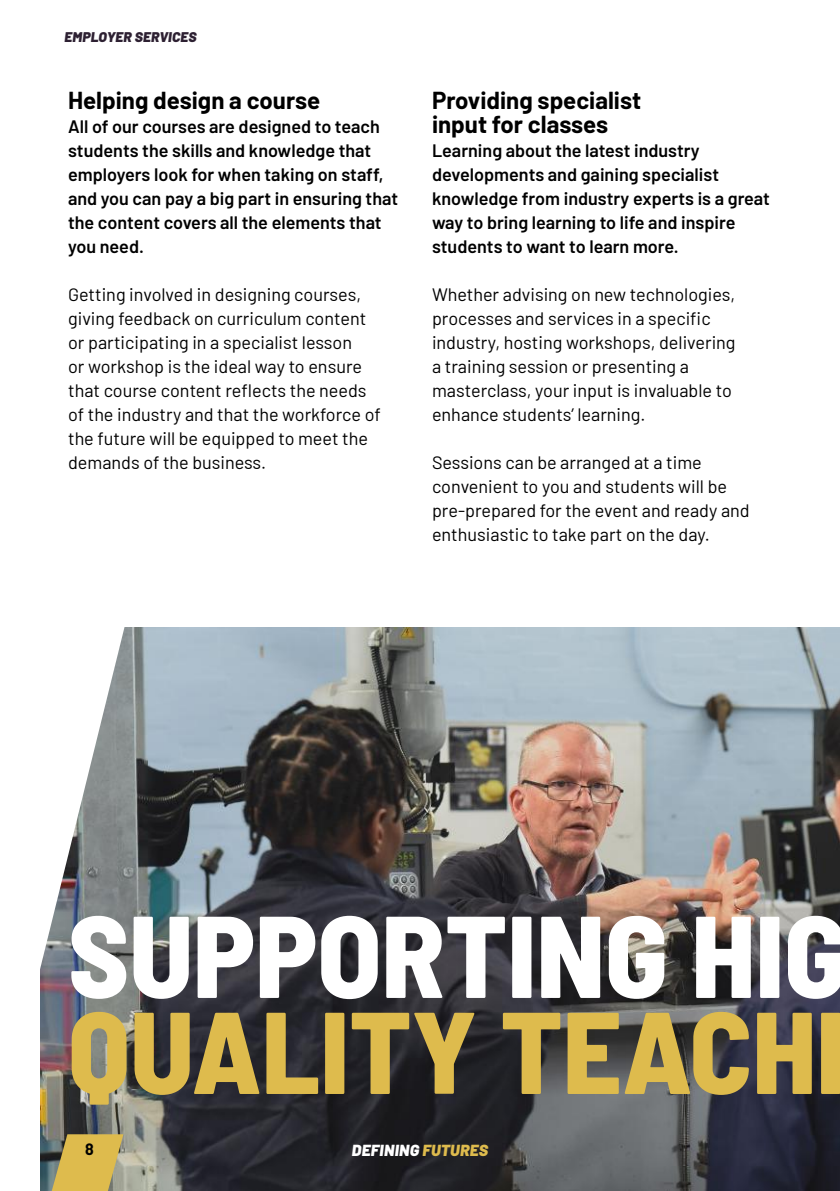
<style>
.page{position:relative;width:840px;height:1191px;background:#fff}
.page>*{position:absolute;margin:0;border:0;box-sizing:border-box;transform-origin:0 0}
.t1{font:800 semi-condensed 116px "Barlow";color:#fff}
.t2{font:800 semi-condensed 116px "Barlow";color:#debb4d}
.t3{font:700 24px/24px "Barlow";color:#000}
.t4{font:18px/24px "Barlow";color:#000}
.t5{font:600 18px/24px "Barlow";color:#000}
.t6{font:italic 900 16px "Barlow";letter-spacing:.015em;color:#fff}
.t7{font:700 16px "Barlow";color:#000}
.t8{font:italic 900 14px "Barlow";letter-spacing:.015em;color:#2d2032}
.s1{color:#debb4d}
</style>
<div class="page">
<img style="left:40px;top:627px;width:799px;height:564px">
<svg style="left:52px;top:1134px;width:71px;height:57px;background:#c9ae56"></svg>
<svg style="left:40px;top:627px;width:93px;height:490px"></svg>
<p class="t8" style="left:64px;top:27px;width:134px">EMPLOYER SERVICES</p>
<h2 class="t3" style="left:68px;top:87px;width:253px">Helping design a course</h2>
<p class="t5" style="left:68px;top:113px;width:331px">All of our courses are designed to teach students the skills and knowledge that employers look for when taking on staff, and you can pay a big part in ensuring that the content covers all the elements that you need.</p>
<p class="t4" style="left:68px;top:281px;width:314px">Getting involved in designing courses, giving feedback on curriculum content or participating in a specialist lesson<br>or workshop is the ideal way to ensure that course content reflects the needs of the industry and that the workforce of the future will be equipped to meet the demands of the business.</p>
<h2 class="t3" style="left:432px;top:87px;width:210px">Providing specialist input for classes</h2>
<p class="t5" style="left:432px;top:137px;width:339px">Learning about the latest industry developments and gaining specialist knowledge from industry experts is a great way to bring learning to life and inspire students to want to learn more.</p>
<p class="t4" style="left:432px;top:281px;width:305px">Whether advising on new technologies, processes and services in a specific industry, hosting workshops, delivering a training session or presenting a masterclass, your input is invaluable to enhance students’ learning.</p>
<p class="t4" style="left:432px;top:449px;width:319px">Sessions can be arranged at a time convenient to you and students will be pre-prepared for the event and ready and enthusiastic to take part on the day.</p>
<h1 class="t1" style="left:68px;top:871px;width:780px">SUPPORTING HIG</h1>
<h1 class="t2" style="left:68px;top:967px;width:778px">QUALITY TEACHI</h1>
<p class="t7" style="left:85px;top:1137px;width:10px">8</p>
<p class="t6" style="left:351px;top:1138px;width:138px">DEFINING <span class="s1">FUTURES</span></p>
</div>
